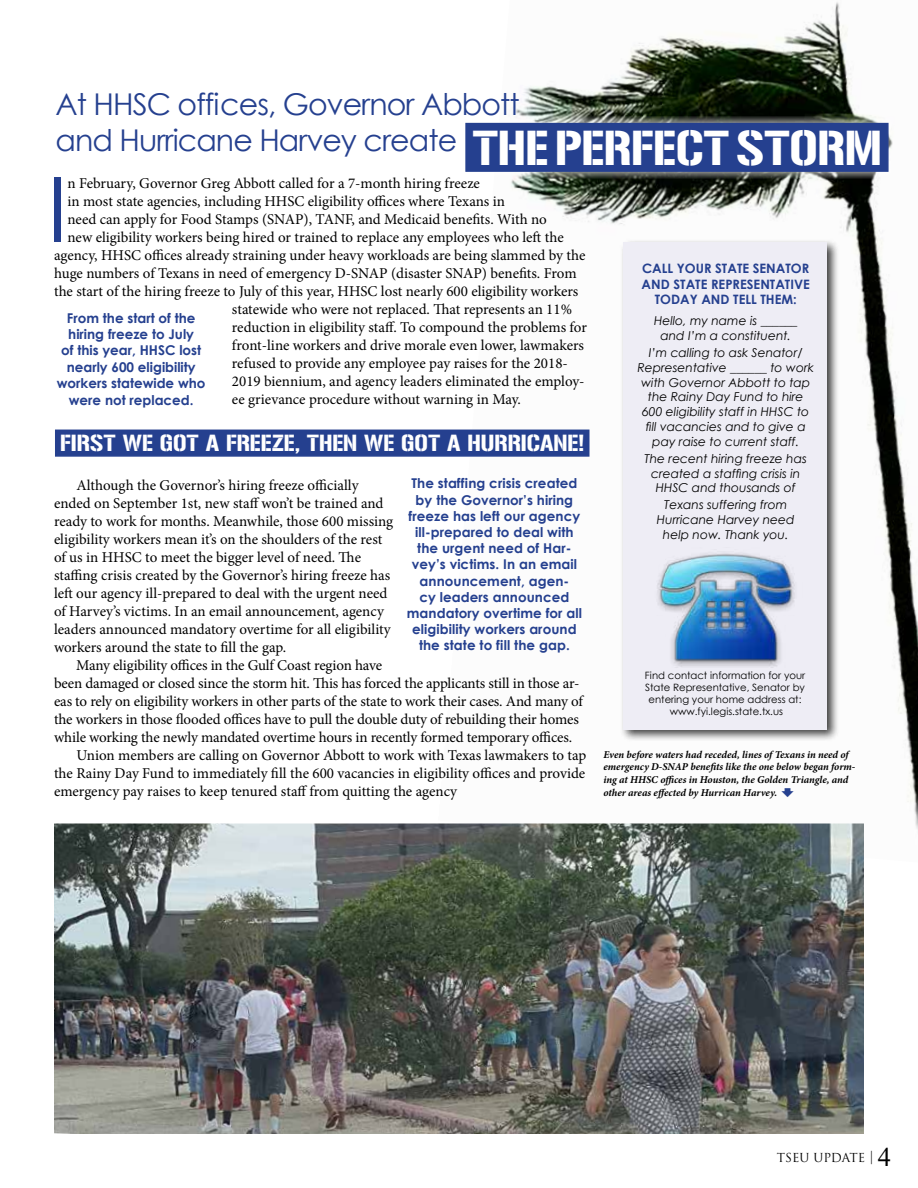
<style>
.page{position:relative;width:918px;height:1188px;background:#fff}
.page>*{position:absolute;margin:0;border:0;box-sizing:border-box;transform-origin:0 0}
.t1{font:90.15px "Century Gothic";color:#25408f}
.t2{font:30px/36px "Century Gothic";letter-spacing:-.03em;color:#25408f}
.t3{font:26.55px "Times New Roman";color:#000}
.t4{font:20.55px "Gunplay";color:#fff}
.t5{font:15px/18px "Minion Pro";letter-spacing:-.005em;color:#000}
.t6{font:700 13.5px/16.2px "Century Gothic";letter-spacing:.005em;color:#25408f;text-align:center}
.t7{font:700 12.9px/15.6px "Century Gothic";color:#25408f;text-align:center}
.t8{font:italic 12.3px/14.7px "Century Gothic";color:#000;text-align:center}
.t9{font:12.15px "Trajan Pro";letter-spacing:-.005em;color:#000}
.t10{font:italic 700 10.5px/12.6px "Minion Pro";letter-spacing:-.005em;color:#000}
.t11{font:10.05px/12.1px "Century Gothic";color:#000;text-align:center}
.s1{font-family:"Gunplay";font-size:43.35px;color:#fff}
.s2{font-family:"Times New Roman";font-size:14.55px}
</style>
<div class="page">
<img style="left:438px;top:2px;width:480px;height:828px">
<img style="left:54px;top:824px;width:810px;height:310px">
<svg style="left:458px;top:116px;width:437px;height:63px"></svg>
<div style="left:465px;top:123px;width:424px;height:49px;background:#25408f;border:1px solid #25408f"></div>
<div style="left:55px;top:430px;width:535px;height:27px;background:#25408f;border:1px solid #25408f"></div>
<div style="left:619px;top:238px;width:221px;height:504px;background:#000;opacity:.75"></div>
<div style="left:623px;top:242px;width:204px;height:487px;background:#eeedf5"></div>
<img style="left:657px;top:553px;width:138px;height:115px">
<svg style="left:782px;top:788px;width:12px;height:9px"></svg>
<h2 class="t2" style="left:56px;top:86px;width:828px">At HHSC offices, Governor Abbott<br>and Hurricane Harvey create <span class="s1">THE PERFECT STORM</span></h2>
<h1 class="t1" style="left:47px;top:147px;width:22px">I</h1>
<p class="t5" style="left:67px;top:175px;width:414px">n February, Governor Greg Abbott called for a 7-month hiring freeze</p>
<p class="t5" style="left:67px;top:193px;width:439px">in most state agencies, including HHSC eligibility offices where Texans in</p>
<p class="t5" style="left:67px;top:211px;width:481px">need can apply for Food Stamps (SNAP), TANF, and Medicaid benefits. With no</p>
<p class="t5" style="left:67px;top:229px;width:498px">new eligibility workers being hired or trained to replace any employees who left the</p>
<p class="t5" style="left:54px;top:247px;width:533px">agency, HHSC offices already straining under heavy workloads are being slammed by the</p>
<p class="t5" style="left:54px;top:265px;width:524px">huge numbers of Texans in need of emergency D-SNAP (disaster SNAP) benefits. From</p>
<p class="t5" style="left:54px;top:283px;width:526px">the start of the hiring freeze to July of this year, HHSC lost nearly 600 eligibility workers</p>
<p class="t5" style="left:232px;top:301px;width:342px">statewide who were not replaced. That represents an 11%</p>
<p class="t5" style="left:232px;top:319px;width:357px">reduction in eligibility staff. To compound the problems for</p>
<p class="t5" style="left:232px;top:337px;width:354px">front-line workers and drive morale even lower, lawmakers</p>
<p class="t5" style="left:232px;top:355px;width:337px">refused to provide any employee pay raises for the 2018-</p>
<p class="t5" style="left:232px;top:373px;width:354px">2019 biennium, and agency leaders eliminated the employ-</p>
<p class="t5" style="left:232px;top:391px;width:291px">ee grievance procedure without warning in May.</p>
<p class="t6" style="left:57px;top:309px;width:150px">From the start of the hiring freeze to July<br>of this year, HHSC lost nearly 600 eligibility workers statewide who were not replaced.</p>
<h3 class="t4" style="left:60px;top:431px;width:526px">FIRST WE GOT A FREEZE, THEN WE GOT A HURRICANE!</h3>
<p class="t6" style="left:407px;top:475px;width:177px">The staffing crisis created by the Governor’s hiring freeze has left our agency ill-prepared to deal with the urgent need of Har&shy;vey’s victims. In an email announcement, agen-<br>cy leaders announced mandatory overtime for all eligibility workers around the state to fill the gap.</p>
<p class="t5" style="left:54px;top:476px;width:341px;text-indent:22px">Although the Governor’s hiring freeze officially ended on September 1st, new staff won’t be trained and ready to work for months. Meanwhile, those 600 missing eligibility workers mean it’s on the shoulders of the rest of us in HHSC to meet the bigger level of need. The staffing crisis created by the Governor’s hiring freeze has left our agency ill-prepared to deal with the urgent need of Harvey’s victims. In an email announcement, agency leaders announced mandatory overtime for all eligibility workers around the state to fill the gap.</p>
<p class="t5" style="left:76px;top:656px;width:307px">Many eligibility offices in the Gulf Coast region have</p>
<p class="t5" style="left:54px;top:674px;width:527px">been damaged or closed since the storm hit. This has forced the applicants still in those ar-</p>
<p class="t5" style="left:54px;top:692px;width:530px">eas to rely on eligibility workers in other parts of the state to work their cases. And many of</p>
<p class="t5" style="left:54px;top:710px;width:526px">the workers in those flooded offices have to pull the double duty of rebuilding their homes</p>
<p class="t5" style="left:54px;top:728px;width:520px">while working the newly mandated overtime hours in recently formed temporary offices.</p>
<p class="t5" style="left:76px;top:746px;width:511px">Union members are calling on Governor Abbott to work with Texas lawmakers to tap</p>
<p class="t5" style="left:54px;top:764px;width:533px">the Rainy Day Fund to immediately fill the 600 vacancies in eligibility offices and provide</p>
<p class="t5" style="left:54px;top:782px;width:405px">emergency pay raises to keep tenured staff from quitting the agency</p>
<p class="t7" style="left:642px;top:260px;width:170px">CALL YOUR STATE SENATOR<br>AND STATE REPRESENTATIVE<br>TODAY AND TELL THEM:</p>
<p class="t8" style="left:654px;top:313px;width:145px">Hello, my name is ______ and I’m a constituent.</p>
<p class="t8" style="left:638px;top:345px;width:178px">I’m calling to ask Senator/<br>Representative ______ to work with Governor Abbott to tap the Rainy Day Fund to hire<br>600 eligibility staff in HHSC to fill vacancies and to give a pay raise to current staff.</p>
<p class="t8" style="left:645px;top:451px;width:164px">The recent hiring freeze has created a staffing crisis in<br>HHSC and thousands of</p>
<p class="t8" style="left:657px;top:498px;width:139px">Texans suffering from<br>Hurricane Harvey need help now. Thank you.</p>
<p class="t11" style="left:645px;top:669px;width:162px">Find contact information for your<br>State Representative, Senator by entering your home address at: www.fyi.legis.state.tx.us</p>
<p class="t10" style="left:603px;top:748px;width:254px">Even before waters had receded, lines of Texans in need of emergency D-SNAP benefits like the one below began form&shy;ing at HHSC offices in Houston, the Golden Triangle, and other areas effected by Hurrican Harvey.</p>
<p class="t9" style="left:777px;top:1150px;width:98px">TSEU UPDATE <span class="s2">|</span></p>
<h3 class="t3" style="left:878px;top:1138px;width:15px">4</h3>
</div>
